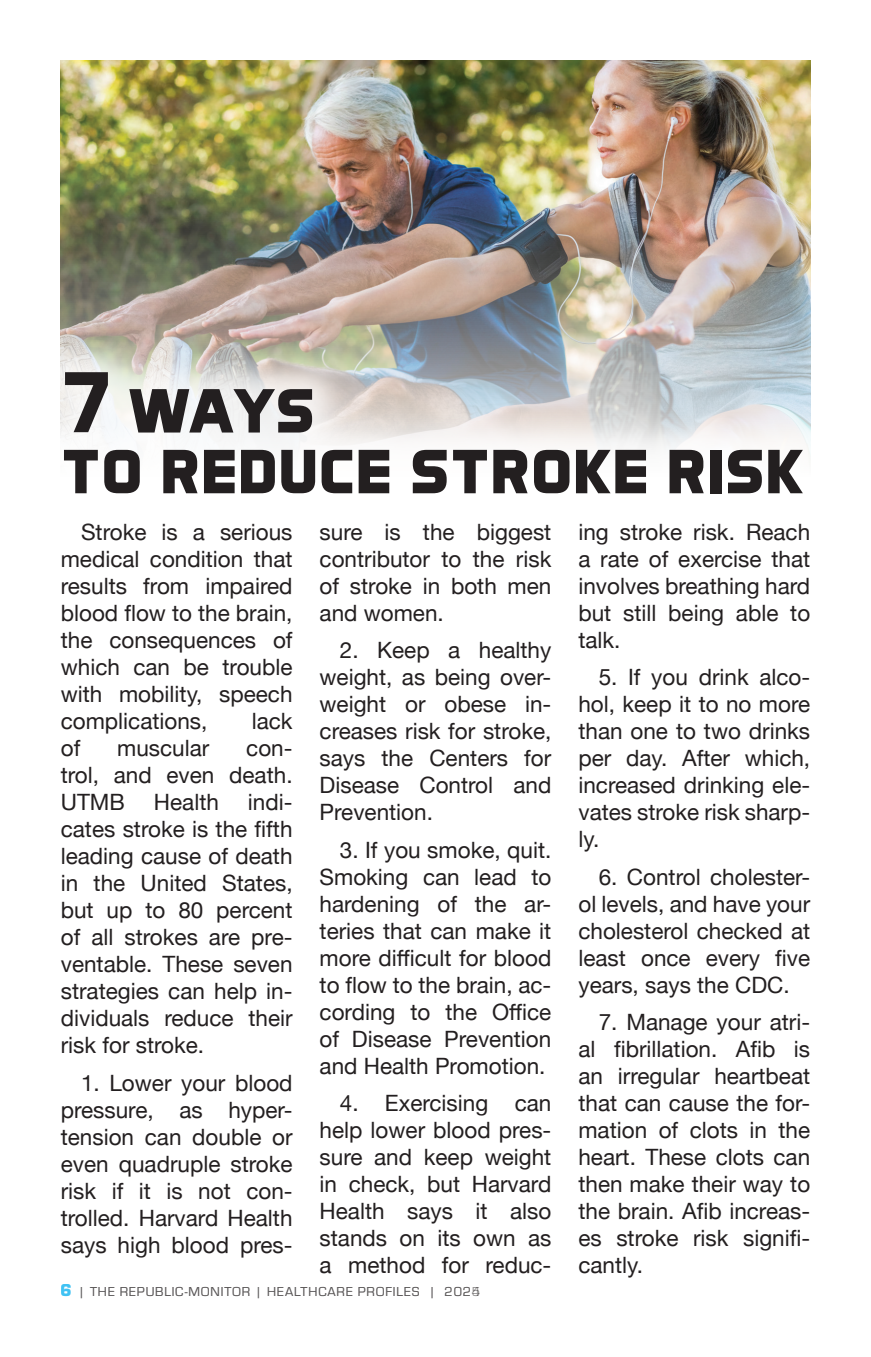
<style>
.page{position:relative;width:871px;height:1357px;background:#fff}
.page>*{position:absolute;margin:0;border:0;box-sizing:border-box;transform-origin:0 0}
.t1{font:700 87.75px "Aero Matics Display";color:#231f20}
.t2{font:22.5px/27px "Helvetica Neue";color:#231f20;text-align:justify}
.t3{font:900 18px "Eurostile";color:#00aeef}
.t4{font:13.5px "Eurostile";letter-spacing:.06em;color:#231f20}
</style>
<div class="page">
<img style="left:61px;top:61px;width:749px;height:272px">
<div style="left:25px;top:333px;width:815px;height:199px;background:#fff;opacity:.75"></div>
<h1 class="t1" style="left:61px;top:350px;width:256px">7 ways</h1>
<h1 class="t1" style="left:61px;top:411px;width:745px">to reduce stroke risk</h1>
<p class="t2" style="left:61px;top:520px;width:233px;text-indent:20px">Stroke is a serious medical condition that results from impaired blood flow to the brain, the consequences of which can be trouble with mobility, speech complications,</p>
<p class="t2" style="left:252px;top:709px;width:42px">lack</p>
<p class="t2" style="left:61px;top:736px;width:21px">of</p>
<p class="t2" style="left:117px;top:736px;width:94px">muscular</p>
<p class="t2" style="left:61px;top:736px;width:233px;text-indent:185px">con&shy;trol, and even death.<br>UTMB</p>
<p class="t2" style="left:61px;top:790px;width:233px;text-indent:187px">indi&shy;cates stroke is the fifth leading cause of death in the United States, but up to 80 percent of all strokes are pre&shy;ventable. These seven strategies can help in&shy;dividuals reduce their risk for stroke.</p>
<p class="t2" style="left:61px;top:1070px;width:233px;text-indent:20px">1. Lower your blood pressure, as hyper&shy;tension can double or even quadruple stroke risk if it is not con&shy;trolled. Harvard Health says high blood pres-</p>
<p class="t2" style="left:154px;top:790px;width:67px">Health</p>
<p class="t2" style="left:320px;top:520px;width:233px">sure is the biggest contributor to the risk of stroke in both men and women.</p>
<p class="t2" style="left:320px;top:638px;width:233px;text-indent:20px">2. Keep a healthy weight, as being over&shy;weight or obese in&shy;creases risk for stroke, says the Centers for Disease Control and Prevention.</p>
<p class="t2" style="left:320px;top:837px;width:233px;text-indent:20px">3. If you smoke, quit.<br>Smoking can lead to hardening of the ar&shy;teries that can make it more difficult for blood to flow to the brain, ac&shy;cording to the Office of Disease Prevention and Health Promotion.</p>
<p class="t2" style="left:320px;top:1090px;width:233px;text-indent:20px">4. Exercising can help lower blood pres&shy;sure and keep weight in check, but Harvard Health says it also stands on its own as a method for reduc-</p>
<p class="t3" style="left:61px;top:1277px;width:13px">6</p>
<p class="t4" style="left:472px;top:1282px;width:10px">5</p>
<p class="t4" style="left:78px;top:1282px;width:403px">| THE REPUBLIC-MONITOR | HEALTHCARE PROFILES | 2024</p>
<p class="t2" style="left:578px;top:520px;width:233px">ing stroke risk. Reach a rate of exercise that involves breathing hard but still being able to talk.</p>
<p class="t2" style="left:578px;top:665px;width:233px;text-indent:20px">5. If you drink alco&shy;hol, keep it to no more than one to two drinks per day. After which, increased drinking ele&shy;vates stroke risk sharp&shy;ly.</p>
<p class="t2" style="left:578px;top:864px;width:233px;text-indent:20px">6. Control cholester&shy;ol levels, and have your cholesterol checked at least once every five years, says the CDC.</p>
<p class="t2" style="left:578px;top:1009px;width:233px;text-indent:20px">7. Manage your atri&shy;al fibrillation. Afib is an irregular heartbeat that can cause the for&shy;mation of clots in the heart. These clots can then make their way to the brain. Afib increas&shy;es stroke risk signifi&shy;cantly.</p>
</div>
